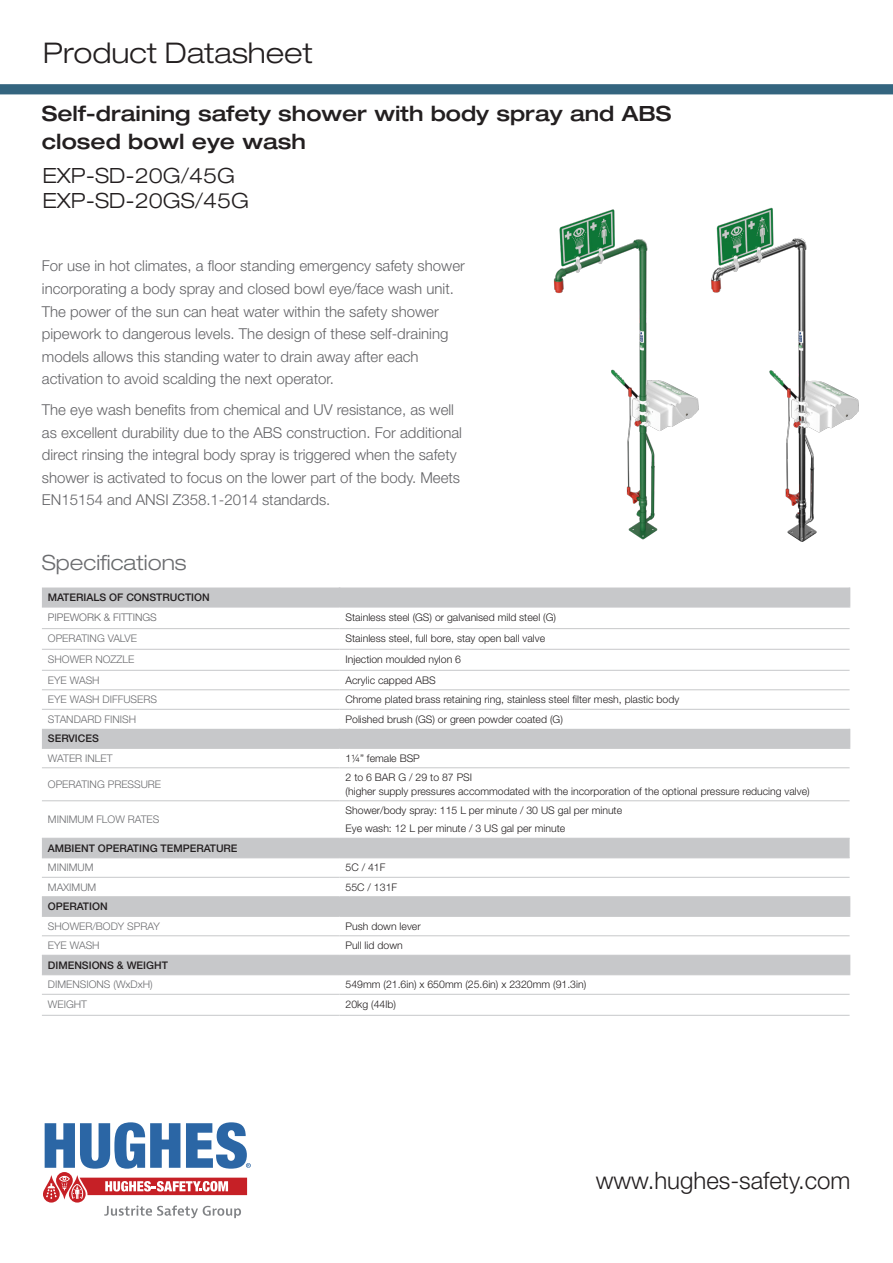
<style>
.page{position:relative;width:893px;height:1263px;background:#fff}
.page>*{position:absolute;margin:0;border:0;box-sizing:border-box;transform-origin:0 0}
.Page_title{font:300 expanded 28.5px "Helvetica Neue LT Std";color:#231f20}
.t1{font:300 24px "Helvetica Neue LT Std";color:#231f20}
.t2{font:500 expanded 21px "Helvetica Neue LT Std";color:#231f20}
.t3{font:300 expanded 21px "Helvetica Neue LT Std";color:#231f20}
.t4{font:300 expanded 21px "Helvetica Neue LT Std";color:#6c6d70}
.t5{font:300 15px/22.5px "Helvetica Neue LT Std";color:#636366}
.t6{font:300 10.5px "Helvetica Neue LT Std";color:#231f20}
.t7{font:300 10.5px "Helvetica Neue LT Std";color:#6c6d70}
.t8{font:500 10.5px "Helvetica Neue LT Std";color:#231f20}
.t9{font:300 10.5px "Helvetica Neue LT Std";color:#636366}
.s1{color:#666a6b}
</style>
<div class="page">
<svg style="left:42px;top:587px;width:808px;height:387px"></svg>
<svg style="left:339px;top:587px;width:1px;height:19px"></svg>
<svg style="left:849px;top:587px;width:1px;height:19px"></svg>
<svg style="left:339px;top:729px;width:1px;height:19px"></svg>
<svg style="left:849px;top:729px;width:1px;height:19px"></svg>
<svg style="left:339px;top:897px;width:1px;height:19px"></svg>
<svg style="left:849px;top:897px;width:1px;height:19px"></svg>
<svg style="left:339px;top:956px;width:1px;height:18px"></svg>
<svg style="left:849px;top:956px;width:1px;height:18px"></svg>
<hr style="left:42px;top:974px;width:298px;height:1px;background:#c7c8ca">
<hr style="left:340px;top:974px;width:510px;height:1px;background:#c7c8ca">
<hr style="left:42px;top:994px;width:298px;height:1px;background:#c7c8ca">
<hr style="left:340px;top:994px;width:510px;height:1px;background:#c7c8ca">
<hr style="left:42px;top:1015px;width:298px;height:1px;background:#c7c8ca">
<hr style="left:340px;top:1015px;width:510px;height:1px;background:#c7c8ca">
<hr style="left:42px;top:838px;width:298px;height:1px;background:#c7c8ca">
<hr style="left:340px;top:838px;width:510px;height:1px;background:#c7c8ca">
<hr style="left:42px;top:857px;width:298px;height:1px;background:#c7c8ca">
<hr style="left:340px;top:857px;width:510px;height:1px;background:#c7c8ca">
<hr style="left:42px;top:606px;width:298px;height:2px;background:#c7c8ca">
<hr style="left:340px;top:606px;width:510px;height:2px;background:#c7c8ca">
<hr style="left:42px;top:748px;width:298px;height:1px;background:#c7c8ca">
<hr style="left:340px;top:748px;width:510px;height:1px;background:#c7c8ca">
<hr style="left:42px;top:916px;width:298px;height:1px;background:#c7c8ca">
<hr style="left:340px;top:916px;width:510px;height:1px;background:#c7c8ca">
<hr style="left:42px;top:955px;width:298px;height:1px;background:#c7c8ca">
<hr style="left:340px;top:955px;width:510px;height:1px;background:#c7c8ca">
<hr style="left:42px;top:628px;width:298px;height:1px;background:#c7c8ca">
<hr style="left:340px;top:628px;width:510px;height:1px;background:#c7c8ca">
<hr style="left:42px;top:649px;width:298px;height:1px;background:#c7c8ca">
<hr style="left:340px;top:649px;width:510px;height:1px;background:#c7c8ca">
<hr style="left:42px;top:670px;width:298px;height:1px;background:#c7c8ca">
<hr style="left:340px;top:670px;width:510px;height:1px;background:#c7c8ca">
<hr style="left:42px;top:689px;width:298px;height:1px;background:#c7c8ca">
<hr style="left:340px;top:689px;width:510px;height:1px;background:#c7c8ca">
<hr style="left:42px;top:709px;width:298px;height:1px;background:#c7c8ca">
<hr style="left:340px;top:709px;width:510px;height:1px;background:#c7c8ca">
<hr style="left:42px;top:767px;width:298px;height:1px;background:#c7c8ca">
<hr style="left:340px;top:767px;width:510px;height:1px;background:#c7c8ca">
<hr style="left:42px;top:800px;width:298px;height:1px;background:#c7c8ca">
<hr style="left:340px;top:800px;width:510px;height:1px;background:#c7c8ca">
<hr style="left:42px;top:877px;width:298px;height:1px;background:#c7c8ca">
<hr style="left:340px;top:877px;width:510px;height:1px;background:#c7c8ca">
<hr style="left:42px;top:896px;width:298px;height:1px;background:#c7c8ca">
<hr style="left:340px;top:896px;width:510px;height:1px;background:#c7c8ca">
<hr style="left:42px;top:935px;width:298px;height:1px;background:#c7c8ca">
<hr style="left:340px;top:935px;width:510px;height:1px;background:#c7c8ca">
<svg style="left:0;top:84px;width:893px;height:11px;background:#416f87"></svg>
<img style="left:553px;top:209px;width:146px;height:331px">
<img style="left:711px;top:207px;width:148px;height:335px">
<svg style="left:43px;top:1122px;width:208px;height:96px"></svg>
<p class="Page_title" style="left:43px;top:36px;width:271px">Product Datasheet</p>
<p class="t2" style="left:42px;top:100px;width:631px">Self-draining safety shower with body spray and ABS</p>
<p class="t2" style="left:42px;top:129px;width:266px">closed bowl eye wash</p>
<p class="t3" style="left:43px;top:163px;width:194px">EXP-SD-20G/45G</p>
<p class="t3" style="left:43px;top:188px;width:208px">EXP-SD-20GS/45G</p>
<p class="t5" style="left:42px;top:255px;width:424px">For use in hot climates, a floor standing emergency safety shower incorporating a body spray and closed bowl eye/face wash unit.<br>The power of the sun can heat water within the safety shower pipework to dangerous levels. The design of these self-draining models allows this standing water to drain away after each activation to avoid scalding the next operator.</p>
<p class="t5" style="left:42px;top:398px;width:422px">The eye wash benefits from chemical and UV resistance, as well as excellent durability due to the ABS construction. For additional direct rinsing the integral body spray is triggered when the safety shower is activated to focus on the lower part of the body. Meets EN15154 and ANSI Z358.1-2014 standards.</p>
<p class="t4" style="left:42px;top:550px;width:146px">Specifi<span class="s1">ca</span>tions</p>
<p class="t8" style="left:48px;top:591px;width:163px">MATERIALS OF CONSTRUCTION</p>
<p class="t9" style="left:48px;top:610px;width:110px">PIPEWORK &amp; FITTINGS</p>
<p class="t6" style="left:346px;top:610px;width:212px">Stainless steel (GS) or galvanised mild steel (G)</p>
<p class="t7" style="left:48px;top:632px;width:91px">OPERATING VALVE</p>
<p class="t6" style="left:346px;top:632px;width:201px">Stainless steel, full bore, stay open ball valve</p>
<p class="t7" style="left:48px;top:653px;width:88px">SHOWER NOZZLE</p>
<p class="t6" style="left:346px;top:653px;width:117px">Injection moulded nylon 6</p>
<p class="t7" style="left:48px;top:674px;width:53px">EYE WASH</p>
<p class="t6" style="left:346px;top:674px;width:92px">Acrylic capped ABS</p>
<p class="t7" style="left:48px;top:693px;width:111px">EYE WASH DIFFUSERS</p>
<p class="t6" style="left:346px;top:693px;width:335px">Chrome plated brass retaining ring, stainless steel filter mesh, plastic body</p>
<p class="t7" style="left:48px;top:713px;width:90px">STANDARD FINISH</p>
<p class="t6" style="left:346px;top:713px;width:219px">Polished brush (GS) or green powder coated (G)</p>
<p class="t8" style="left:48px;top:732px;width:52px">SERVICES</p>
<p class="t7" style="left:48px;top:752px;width:66px">WATER INLET</p>
<p class="t6" style="left:346px;top:752px;width:76px">11/4” female BSP</p>
<p class="t7" style="left:48px;top:778px;width:115px">OPERATING PRESSURE</p>
<p class="t6" style="left:346px;top:771px;width:128px">2 to 6 BAR G / 29 to 87 PSI</p>
<p class="t6" style="left:346px;top:785px;width:466px">(higher supply pressures accommodated with the incorporation of the optional pressure reducing valve)</p>
<p class="t7" style="left:48px;top:813px;width:113px">MINIMUM FLOW RATES</p>
<p class="t6" style="left:346px;top:804px;width:278px">Shower/body spray: 115 L per minute / 30 US gal per minute</p>
<p class="t6" style="left:346px;top:822px;width:221px">Eye wash: 12 L per minute / 3 US gal per minute</p>
<p class="t8" style="left:48px;top:842px;width:191px">AMBIENT OPERATING TEMPERATURE</p>
<p class="t7" style="left:48px;top:861px;width:47px">MINIMUM</p>
<p class="t6" style="left:346px;top:861px;width:41px">5C / 41F</p>
<p class="t7" style="left:48px;top:881px;width:50px">MAXIMUM</p>
<p class="t6" style="left:346px;top:881px;width:53px">55C / 131F</p>
<p class="t8" style="left:48px;top:900px;width:61px">OPERATION</p>
<p class="t7" style="left:48px;top:920px;width:113px">SHOWER/BODY SPRAY</p>
<p class="t6" style="left:346px;top:920px;width:77px">Push down lever</p>
<p class="t7" style="left:48px;top:939px;width:53px">EYE WASH</p>
<p class="t6" style="left:346px;top:939px;width:59px">Pull lid down</p>
<p class="t8" style="left:48px;top:959px;width:121px">DIMENSIONS &amp; WEIGHT</p>
<p class="t7" style="left:48px;top:978px;width:106px">DIMENSIONS (WxDxH)</p>
<p class="t6" style="left:346px;top:978px;width:242px">549mm (21.6in) x 650mm (25.6in) x 2320mm (91.3in)</p>
<p class="t7" style="left:48px;top:998px;width:41px">WEIGHT</p>
<p class="t6" style="left:346px;top:998px;width:52px">20kg (44lb)</p>
<p class="t1" style="left:596px;top:1166px;width:256px">www.hughes-safety.com</p>
</div>
